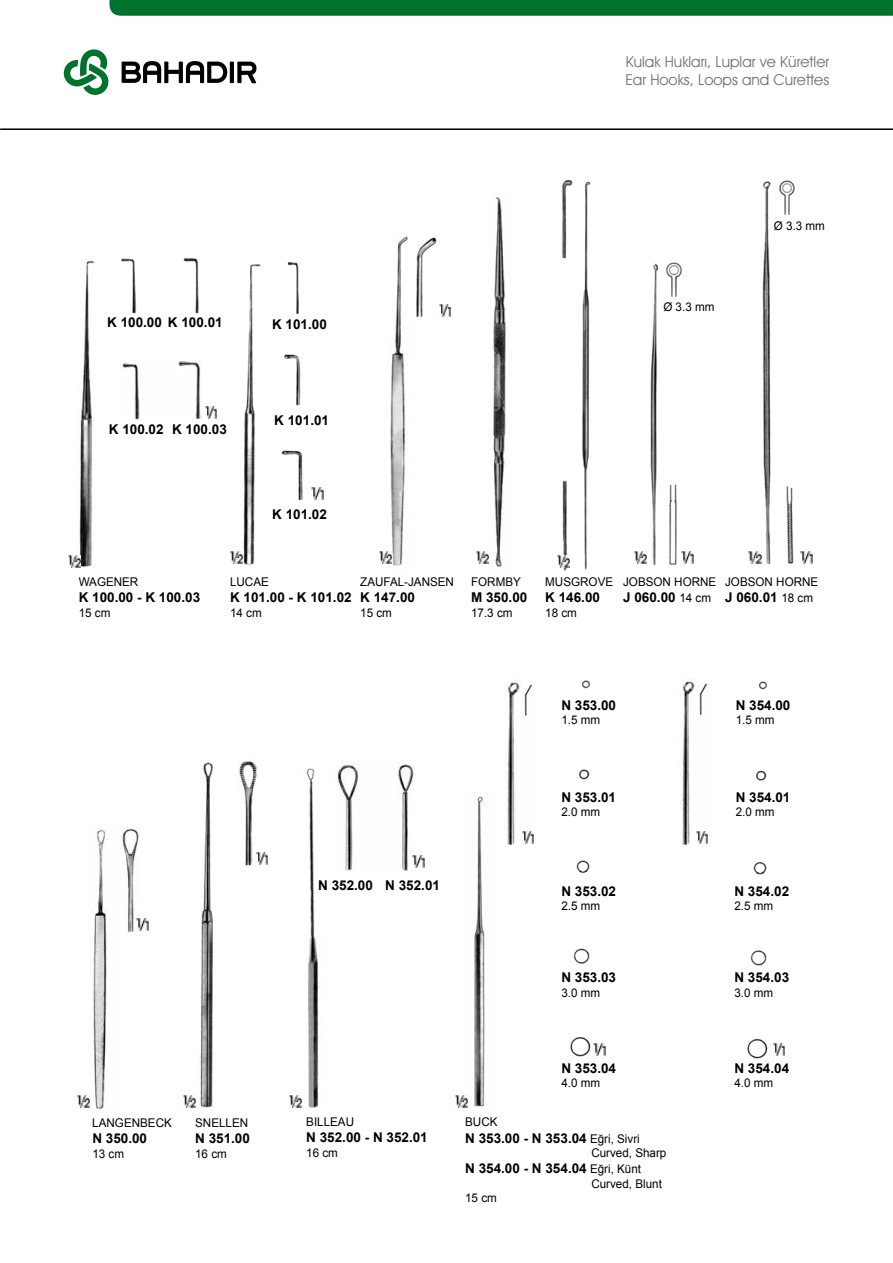
<style>
.page{position:relative;width:893px;height:1263px;background:#fff}
.page>*{position:absolute;margin:0;border:0;box-sizing:border-box;transform-origin:0 0}
.t1{font:15px/18px "Avant Garde IT Cby BT";color:#707172}
.t2{font:700 13.5px "Arial";color:#000}
.t3{font:12px "Arial";color:#000}
.s1{font-weight:400;font-size:12px}
</style>
<div class="page">
<div style="left:109px;top:0;width:784px;height:16px;background:#00722c"></div>
<svg style="left:64px;top:49px;width:44px;height:46px"></svg>
<svg style="left:122px;top:61px;width:134px;height:22px"></svg>
<hr style="left:0;top:128px;width:893px;height:2px;background:#000">
<img style="left:305px;top:768px;width:14px;height:340px">
<img style="left:337px;top:763px;width:78px;height:108px">
<img style="left:195px;top:762px;width:18px;height:346px">
<img style="left:239px;top:760px;width:19px;height:107px">
<img style="left:85px;top:828px;width:23px;height:282px">
<img style="left:122px;top:829px;width:17px;height:104px">
<img style="left:462px;top:796px;width:23px;height:311px">
<img style="left:507px;top:680px;width:27px;height:165px">
<img style="left:570px;top:680px;width:21px;height:377px">
<img style="left:747px;top:681px;width:21px;height:378px">
<img style="left:682px;top:680px;width:26px;height:165px">
<img style="left:76px;top:261px;width:19px;height:306px">
<img style="left:242px;top:264px;width:19px;height:301px">
<img style="left:388px;top:235px;width:20px;height:331px">
<img style="left:416px;top:237px;width:21px;height:80px">
<img style="left:558px;top:180px;width:33px;height:392px">
<img style="left:493px;top:197px;width:13px;height:371px">
<img style="left:121px;top:257px;width:78px;height:57px">
<img style="left:122px;top:361px;width:79px;height:59px">
<svg style="left:205px;top:407px;width:12px;height:12px"></svg>
<svg style="left:69px;top:556px;width:12px;height:12px"></svg>
<svg style="left:439px;top:305px;width:12px;height:12px"></svg>
<svg style="left:312px;top:488px;width:11px;height:12px"></svg>
<svg style="left:230px;top:552px;width:12px;height:11px"></svg>
<svg style="left:256px;top:853px;width:12px;height:11px"></svg>
<svg style="left:137px;top:918px;width:11px;height:12px"></svg>
<svg style="left:412px;top:856px;width:12px;height:11px"></svg>
<svg style="left:773px;top:1044px;width:11px;height:12px"></svg>
<svg style="left:522px;top:831px;width:12px;height:12px"></svg>
<svg style="left:696px;top:831px;width:12px;height:12px"></svg>
<svg style="left:594px;top:1043px;width:11px;height:12px"></svg>
<svg style="left:379px;top:552px;width:12px;height:11px"></svg>
<svg style="left:557px;top:556px;width:13px;height:12px"></svg>
<svg style="left:477px;top:552px;width:12px;height:11px"></svg>
<svg style="left:634px;top:552px;width:12px;height:11px"></svg>
<svg style="left:77px;top:1096px;width:12px;height:12px"></svg>
<svg style="left:456px;top:1096px;width:12px;height:12px"></svg>
<svg style="left:183px;top:1096px;width:13px;height:12px"></svg>
<svg style="left:290px;top:1096px;width:12px;height:12px"></svg>
<img style="left:755px;top:180px;width:40px;height:385px">
<img style="left:650px;top:262px;width:35px;height:304px">
<img style="left:287px;top:261px;width:12px;height:53px">
<img style="left:284px;top:354px;width:17px;height:52px">
<img style="left:281px;top:450px;width:22px;height:51px">
<svg style="left:682px;top:552px;width:11px;height:11px"></svg>
<svg style="left:749px;top:552px;width:12px;height:11px"></svg>
<svg style="left:801px;top:552px;width:11px;height:11px"></svg>
<p class="t1" style="left:625px;top:52px;width:205px">Kulak Hukları, Luplar ve Küretler<br>Ear Hooks, Loops and Curettes</p>
<p class="t2" style="left:107px;top:314px;width:117px">K 100.00 K 100.01</p>
<p class="t2" style="left:272px;top:315px;width:56px">K 101.00</p>
<p class="t3" style="left:663px;top:299px;width:53px">Ø 3.3 mm</p>
<p class="t3" style="left:774px;top:218px;width:53px">Ø 3.3 mm</p>
<p class="t2" style="left:109px;top:420px;width:120px">K 100.02 K 100.03</p>
<p class="t2" style="left:274px;top:412px;width:56px">K 101.01</p>
<p class="t3" style="left:79px;top:574px;width:61px">WAGENER</p>
<p class="t2" style="left:79px;top:588px;width:123px">K 100.00 - K 100.03</p>
<p class="t3" style="left:79px;top:605px;width:33px">15 cm</p>
<p class="t2" style="left:272px;top:505px;width:56px">K 101.02</p>
<p class="t3" style="left:230px;top:574px;width:40px">LUCAE</p>
<p class="t2" style="left:230px;top:588px;width:123px">K 101.00 - K 101.02</p>
<p class="t3" style="left:230px;top:605px;width:33px">14 cm</p>
<p class="t3" style="left:360px;top:574px;width:95px">ZAUFAL-JANSEN</p>
<p class="t2" style="left:360px;top:588px;width:56px">K 147.00</p>
<p class="t3" style="left:360px;top:605px;width:33px">15 cm</p>
<p class="t3" style="left:471px;top:574px;width:51px">FORMBY</p>
<p class="t2" style="left:471px;top:588px;width:58px">M 350.00</p>
<p class="t3" style="left:471px;top:605px;width:43px">17.3 cm</p>
<p class="t3" style="left:545px;top:574px;width:69px">MUSGROVE</p>
<p class="t2" style="left:545px;top:588px;width:56px">K 146.00</p>
<p class="t3" style="left:545px;top:605px;width:33px">18 cm</p>
<p class="t3" style="left:623px;top:574px;width:95px">JOBSON HORNE</p>
<p class="t2" style="left:623px;top:588px;width:89px">J 060.00 <span class="s1">14 cm</span></p>
<p class="t3" style="left:725px;top:574px;width:95px">JOBSON HORNE</p>
<p class="t2" style="left:725px;top:588px;width:89px">J 060.01 <span class="s1">18 cm</span></p>
<p class="t3" style="left:92px;top:1115px;width:81px">LANGENBECK</p>
<p class="t2" style="left:92px;top:1129px;width:56px">N 350.00</p>
<p class="t3" style="left:92px;top:1146px;width:33px">13 cm</p>
<p class="t3" style="left:195px;top:1115px;width:55px">SNELLEN</p>
<p class="t2" style="left:195px;top:1129px;width:56px">N 351.00</p>
<p class="t3" style="left:195px;top:1146px;width:33px">16 cm</p>
<p class="t2" style="left:318px;top:876px;width:123px">N 352.00 N 352.01</p>
<p class="t3" style="left:306px;top:1114px;width:49px">BILLEAU</p>
<p class="t2" style="left:306px;top:1128px;width:123px">N 352.00 - N 352.01</p>
<p class="t3" style="left:306px;top:1144px;width:33px">16 cm</p>
<p class="t2" style="left:561px;top:696px;width:56px">N 353.00</p>
<p class="t3" style="left:561px;top:712px;width:40px">1.5 mm</p>
<p class="t2" style="left:561px;top:788px;width:56px">N 353.01</p>
<p class="t3" style="left:561px;top:804px;width:40px">2.0 mm</p>
<p class="t2" style="left:561px;top:882px;width:56px">N 353.02</p>
<p class="t3" style="left:561px;top:898px;width:40px">2.5 mm</p>
<p class="t2" style="left:561px;top:969px;width:56px">N 353.03</p>
<p class="t3" style="left:561px;top:985px;width:40px">3.0 mm</p>
<p class="t2" style="left:561px;top:1059px;width:56px">N 353.04</p>
<p class="t3" style="left:561px;top:1075px;width:40px">4.0 mm</p>
<p class="t3" style="left:465px;top:1114px;width:34px">BUCK</p>
<p class="t2" style="left:465px;top:1129px;width:176px">N 353.00 - N 353.04 <span class="s1">Eğri, Sivri</span></p>
<p class="t3" style="left:591px;top:1145px;width:77px">Curved, Sharp</p>
<p class="t2" style="left:465px;top:1159px;width:177px">N 354.00 - N 354.04 <span class="s1">Eğri, Künt</span></p>
<p class="t3" style="left:591px;top:1175px;width:72px">Curved, Blunt</p>
<p class="t3" style="left:465px;top:1190px;width:33px">15 cm</p>
<p class="t2" style="left:736px;top:696px;width:56px">N 354.00</p>
<p class="t3" style="left:736px;top:712px;width:40px">1.5 mm</p>
<p class="t2" style="left:736px;top:788px;width:56px">N 354.01</p>
<p class="t3" style="left:736px;top:804px;width:40px">2.0 mm</p>
<p class="t2" style="left:734px;top:882px;width:56px">N 354.02</p>
<p class="t3" style="left:734px;top:898px;width:40px">2.5 mm</p>
<p class="t2" style="left:734px;top:969px;width:56px">N 354.03</p>
<p class="t3" style="left:734px;top:985px;width:40px">3.0 mm</p>
<p class="t2" style="left:734px;top:1059px;width:56px">N 354.04</p>
<p class="t3" style="left:734px;top:1075px;width:40px">4.0 mm</p>
</div>
